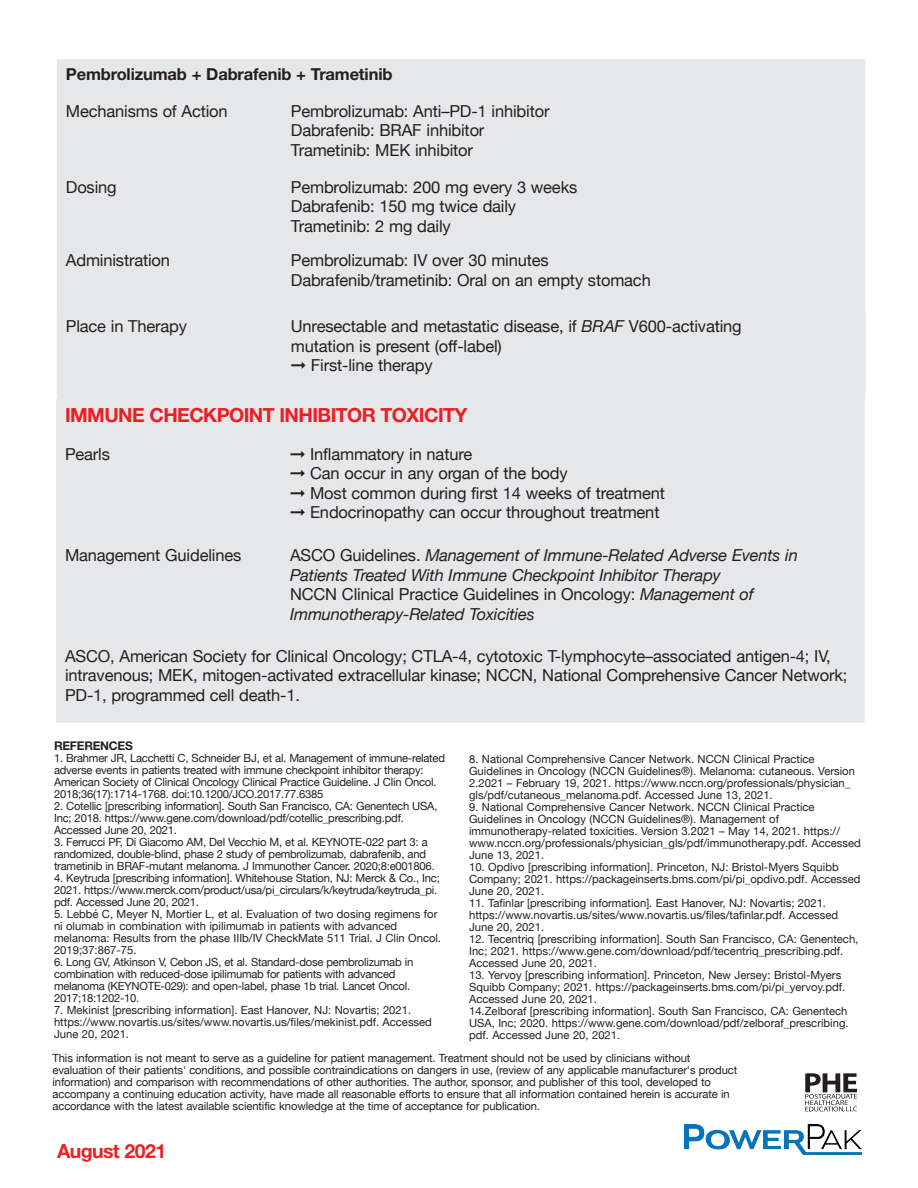
<style>
.page{position:relative;width:918px;height:1188px;background:#fff}
.page>*{position:absolute;margin:0;border:0;box-sizing:border-box;transform-origin:0 0}
.t1{font:700 19.5px "Helvetica Neue";letter-spacing:-.03em;color:#ee1d23}
.t2{font:700 19.5px "Helvetica Neue";letter-spacing:-.03em;color:#ee1f23}
.t3{font:16.5px/19.5px "Helvetica Neue";letter-spacing:-.01em;color:#231f20}
.t4{font:italic 16.5px/19.5px "Helvetica Neue";letter-spacing:-.01em;color:#231f20}
.t5{font:700 16.5px "Helvetica Neue";letter-spacing:-.01em;color:#231f20}
.t6{font:700 12px "Helvetica Neue";letter-spacing:-.02em;color:#231f20}
.t7{font:11.25px/12px "Helvetica Neue";letter-spacing:-.01em;color:#231f20}
.s1{font-style:italic}
.s2{font-style:normal}
</style>
<div class="page">
<div style="left:57px;top:59px;width:808px;height:250px;background:#e6e7e9"></div>
<div style="left:56px;top:399px;width:809px;height:324px;background:#e6e7e9"></div>
<div style="left:57px;top:309px;width:808px;height:90px;background:#e6e7e9"></div>
<img style="left:684px;top:1124px;width:178px;height:30px">
<svg style="left:805px;top:1073px;width:52px;height:39px"></svg>
<h2 class="t5" style="left:66px;top:64px;width:328px">Pembrolizumab + Dabrafenib + Trametinib</h2>
<h2 class="t3" style="left:66px;top:102px;width:163px">Mechanisms of Action</h2>
<h2 class="t3" style="left:291px;top:102px;width:260px">Pembrolizumab: Anti–PD-1 inhibitor<br>Dabrafenib: BRAF inhibitor<br>Trametinib: MEK inhibitor</h2>
<h2 class="t3" style="left:66px;top:178px;width:52px">Dosing</h2>
<h2 class="t3" style="left:291px;top:178px;width:288px">Pembrolizumab: 200 mg every 3 weeks<br>Dabrafenib: 150 mg twice daily<br>Trametinib: 2 mg daily</h2>
<h2 class="t3" style="left:66px;top:251px;width:106px">Administration</h2>
<h2 class="t3" style="left:291px;top:251px;width:361px">Pembrolizumab: IV over 30 minutes<br>Dabrafenib/trametinib: Oral on an empty stomach</h2>
<h2 class="t3" style="left:66px;top:318px;width:123px">Place in Therapy</h2>
<h2 class="t3" style="left:291px;top:318px;width:452px">Unresectable and metastatic disease, if <span class="s1">BRAF</span> V600-activating mutation is present (off-label)<br>➞ First-line therapy</h2>
<h1 class="t1" style="left:65px;top:403px;width:404px">IMMUNE CHECKPOINT INHIBITOR TOXICITY</h1>
<h2 class="t3" style="left:65px;top:445px;width:46px">Pearls</h2>
<h2 class="t3" style="left:290px;top:445px;width:376px">➞ Inflammatory in nature<br>➞ Can occur in any organ of the body<br>➞ Most common during first 14 weeks of treatment ➞ Endocrinopathy can occur throughout treatment</h2>
<h2 class="t3" style="left:65px;top:546px;width:178px">Management Guidelines</h2>
<h2 class="t4" style="left:290px;top:546px;width:509px"><span class="s2">ASCO Guidelines.</span> Management of Immune-Related Adverse Events in Patients Treated With Immune Checkpoint Inhibitor Therapy<br><span class="s2">NCCN Clinical Practice Guidelines in Oncology:</span> Management of Immunotherapy-Related Toxicities</h2>
<p class="t3" style="left:65px;top:647px;width:784px">ASCO, American Society for Clinical Oncology; CTLA-4, cytotoxic T-lymphocyte–associated antigen-4; IV, intravenous; MEK, mitogen-activated extracellular kinase; NCCN, National Comprehensive Cancer Network;<br>PD-1, programmed cell death-1.</p>
<p class="t6" style="left:54px;top:738px;width:80px">REFERENCES</p>
<p class="t7" style="left:54px;top:752px;width:393px">1. Brahmer JR, Lacchetti C, Schneider BJ, et al. Management of immune-related adverse events in patients treated with immune checkpoint inhibitor therapy:<br>American Society of Clinical Oncology Clinical Practice Guideline. J Clin Oncol.<br>2018;36(17):1714-1768. doi:10.1200/JCO.2017.77.6385</p>
<p class="t7" style="left:54px;top:800px;width:385px">2. Cotellic [prescribing information]. South San Francisco, CA: Genentech USA,<br>Inc; 2018. https://www.gene.com/download/pdf/cotellic_prescribing.pdf.<br>Accessed June 20, 2021.</p>
<p class="t7" style="left:54px;top:836px;width:382px">3. Ferrucci PF, Di Giacomo AM, Del Vecchio M, et al. KEYNOTE-022 part 3: a randomized, double-blind, phase 2 study of pembrolizumab, dabrafenib, and trametinib in BRAF-mutant melanoma. J Immunother Cancer. 2020;8:e001806.</p>
<p class="t7" style="left:54px;top:872px;width:387px">4. Keytruda [prescribing information]. Whitehouse Station, NJ: Merck &amp; Co., Inc;<br>2021. https://www.merck.com/product/usa/pi_circulars/k/keytruda/keytruda_pi. pdf. Accessed June 20, 2021.</p>
<p class="t7" style="left:54px;top:908px;width:389px">5. Lebbé C, Meyer N, Mortier L, et al. Evaluation of two dosing regimens for ni olumab in combination with ipilimumab in patients with advanced melanoma: Results from the phase IIIb/IV CheckMate 511 Trial. J Clin Oncol.<br>2019;37:867-75.</p>
<p class="t7" style="left:54px;top:956px;width:361px">6. Long GV, Atkinson V, Cebon JS, et al. Standard-dose pembrolizumab in combination with reduced-dose ipilimumab for patients with advanced melanoma (KEYNOTE-029): and open-label, phase 1b trial. Lancet Oncol.<br>2017;18:1202-10.</p>
<p class="t7" style="left:54px;top:1004px;width:379px">7. Mekinist [prescribing information]. East Hanover, NJ: Novartis; 2021. https://www.novartis.us/sites/www.novartis.us/files/mekinist.pdf. Accessed<br>June 20, 2021.</p>
<p class="t7" style="left:469px;top:754px;width:387px">8. National Comprehensive Cancer Network. NCCN Clinical Practice Guidelines in Oncology (NCCN Guidelines®). Melanoma: cutaneous. Version 2.2021 – February 19, 2021. https://www.nccn.org/professionals/physician_ gls/pdf/cutaneous_melanoma.pdf. Accessed June 13, 2021.</p>
<p class="t7" style="left:469px;top:802px;width:393px">9. National Comprehensive Cancer Network. NCCN Clinical Practice Guidelines in Oncology (NCCN Guidelines®). Management of immunotherapy-related toxicities. Version 3.2021 – May 14, 2021. https:// www.nccn.org/professionals/physician_gls/pdf/immunotherapy.pdf. Accessed June 13, 2021.</p>
<p class="t7" style="left:469px;top:862px;width:393px">10. Opdivo [prescribing information]. Princeton, NJ: Bristol-Myers Squibb<br>Company; 2021. https://packageinserts.bms.com/pi/pi_opdivo.pdf. Accessed<br>June 20, 2021.</p>
<p class="t7" style="left:469px;top:898px;width:371px">11. Tafinlar [prescribing information]. East Hanover, NJ: Novartis; 2021. https://www.novartis.us/sites/www.novartis.us/files/tafinlar.pdf. Accessed<br>June 20, 2021.</p>
<p class="t7" style="left:469px;top:934px;width:391px">12. Tecentriq [prescribing information]. South San Francisco, CA: Genentech,<br>Inc; 2021. https://www.gene.com/download/pdf/tecentriq_prescribing.pdf.<br>Accessed June 20, 2021.</p>
<p class="t7" style="left:469px;top:970px;width:381px">13. Yervoy [prescribing information]. Princeton, New Jersey: Bristol-Myers Squibb Company; 2021. https://packageinserts.bms.com/pi/pi_yervoy.pdf.<br>Accessed June 20, 2021.<br>14.Zelboraf [prescribing information]. South San Francisco, CA: Genentech USA, Inc; 2020. https://www.gene.com/download/pdf/zelboraf_prescribing. pdf. Accessed June 20, 2021.</p>
<p class="t7" style="left:53px;top:1052px;width:686px">This information is not meant to serve as a guideline for patient management. Treatment should not be used by clinicians without evaluation of their patients' conditions, and possible contraindications on dangers in use, (review of any applicable manufacturer's product information) and comparison with recommendations of other authorities. The author, sponsor, and publisher of this tool, developed to accompany a continuing education activity, have made all reasonable efforts to ensure that all information contained herein is accurate in accordance with the latest available scientific knowledge at the time of acceptance for publication.</p>
<h1 class="t2" style="left:57px;top:1139px;width:111px">August 2021</h1>
</div>
